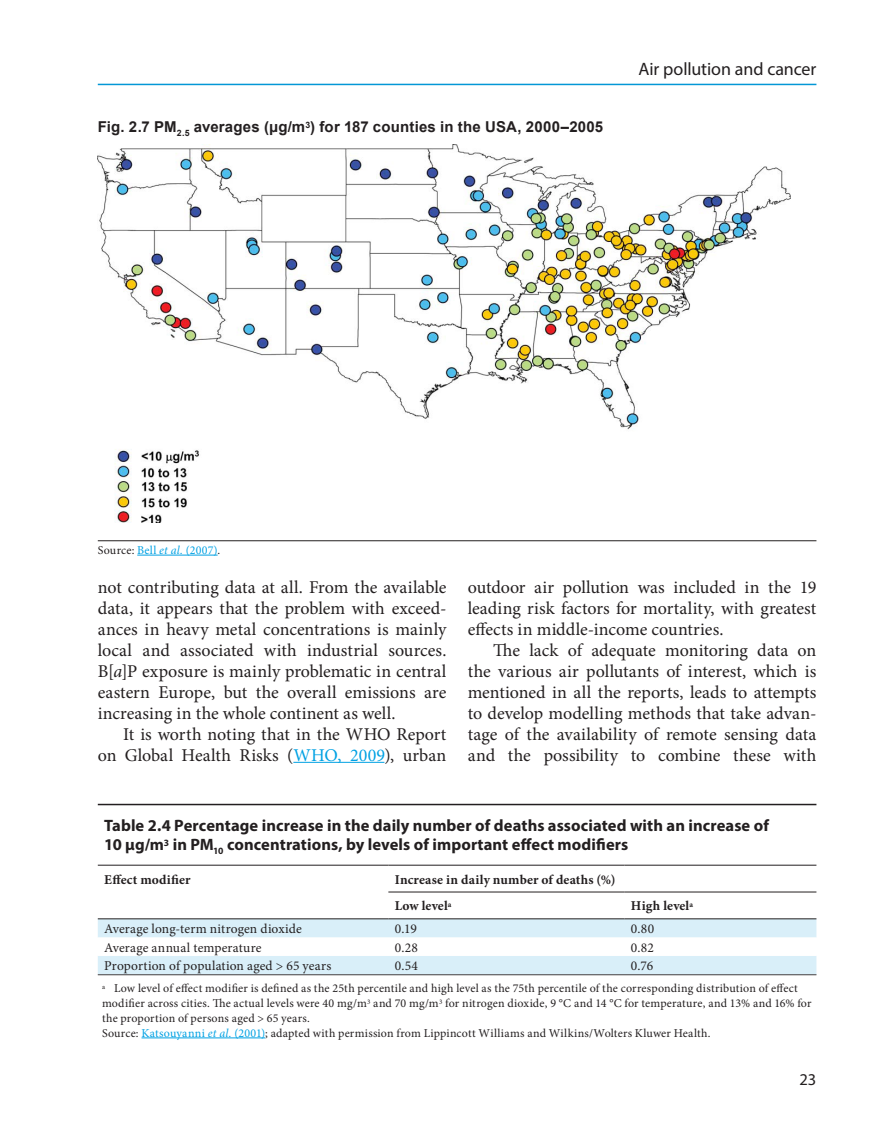
<style>
.page{position:relative;width:893px;height:1127px;background:#fff}
.page>*{position:absolute;margin:0;border:0;box-sizing:border-box;transform-origin:0 0}
.Para_Ind{font:18px/21px "Minion Pro";color:#231f20;text-align:justify}
.Left_RH{font:18px "Myriad Pro";letter-spacing:-.005em;color:#231f20}
.Tbl_Title{font:700 16.5px/19.5px "Myriad Pro";letter-spacing:.005em;color:#231f20}
.t1{font:16.5px "Myriad Pro";color:#231f20}
.Fig_Title{font:700 15px "Arial";letter-spacing:.01em;color:#231f20}
.Tbl_Body{font:13.5px "Minion Pro";letter-spacing:.005em;color:#231f20}
.Tbl_Col_Hd{font:700 13.5px "Minion Pro";letter-spacing:.015em;color:#231f20}
.Tbl_FN1{font:12px/15px "Minion Pro";letter-spacing:.015em;color:#231f20}
.Tbl_FN{font:12px "Minion Pro";letter-spacing:.02em;color:#231f20}
.Fig_FN1{font:12px "Minion Pro";letter-spacing:.02em;color:#00a1e3}
.s1{color:#231f20}
.s2{font-style:italic}
.s3{color:#00a1e3}
.s4{font-style:italic;color:#00a1e3}
</style>
<div class="page">
<hr style="left:98px;top:84px;width:718px;height:1px;background:#0397d6">
<hr style="left:293px;top:762px;width:91px;height:1px;background:#00a1e3">
<hr style="left:98px;top:540px;width:718px;height:1px;background:#231f20">
<hr style="left:137px;top:555px;width:81px;height:1px;background:#00a1e3">
<img style="left:98px;top:145px;width:693px;height:378px">
<hr style="left:98px;top:804px;width:718px;height:1px;background:#231f20">
<hr style="left:98px;top:974px;width:718px;height:1px;background:#231f20">
<hr style="left:142px;top:1037px;width:123px;height:1px;background:#00a1e3">
<svg style="left:98px;top:919px;width:718px;height:55px"></svg>
<hr style="left:98px;top:865px;width:290px;height:1px;background:#231f20">
<hr style="left:388px;top:865px;width:237px;height:1px;background:#231f20">
<hr style="left:625px;top:865px;width:191px;height:1px;background:#231f20">
<hr style="left:388px;top:891px;width:237px;height:1px;background:#231f20">
<hr style="left:625px;top:891px;width:191px;height:1px;background:#231f20">
<hr style="left:98px;top:918px;width:290px;height:1px;background:#231f20">
<hr style="left:388px;top:918px;width:237px;height:1px;background:#231f20">
<hr style="left:625px;top:918px;width:191px;height:1px;background:#231f20">
<p class="Fig_Title" style="left:98px;top:117px;width:507px">Fig. 2.7 PM<sub>2.5</sub> averages (μg/m<sup>3</sup>) for 187 counties in the USA, 2000–2005</p>
<p class="Left_RH" style="left:638px;top:58px;width:179px">Air pollution and cancer</p>
<p class="Fig_FN1" style="left:98px;top:542px;width:124px"><span class="s1">Source:</span> Bell <span class="s2">et al.</span> (2007)<span class="s1">.</span></p>
<p class="Para_Ind" style="left:98px;top:576px;width:350px">not contributing data at all. From the available data, it appears that the problem with exceed&shy;ances in heavy metal concentrations is mainly local and associated with industrial sources.<br>B[<span class="s2">a</span>]P exposure is mainly problematic in central eastern Europe, but the overall emissions are increasing in the whole continent as well.</p>
<p class="Para_Ind" style="left:98px;top:723px;width:350px;text-align:right">It is worth noting that in the WHO Report<br>on Global Health Risks (<span class="s3">WHO, 2009</span>), urban</p>
<p class="Para_Ind" style="left:468px;top:576px;width:350px">outdoor air pollution was included in the 19 leading risk factors for mortality, with greatest effects in middle-income countries.</p>
<p class="Para_Ind" style="left:468px;top:639px;width:350px;text-indent:26px">The lack of adequate monitoring data on the various air pollutants of interest, which is mentioned in all the reports, leads to attempts to develop modelling methods that take advan&shy;tage of the availability of remote sensing data and the possibility to combine these with</p>
<p class="Tbl_Title" style="left:104px;top:815px;width:666px">Table 2.4 Percentage increase in the daily number of deaths associated with an increase of<br>10 µg/m<sup>3</sup> in PM<sub>10</sub> concentrations, by levels of important effect modifiers</p>
<p class="Tbl_Col_Hd" style="left:104px;top:870px;width:88px">Effect modifier</p>
<p class="Tbl_Col_Hd" style="left:395px;top:870px;width:222px">Increase in daily number of deaths (%)</p>
<p class="Tbl_Col_Hd" style="left:395px;top:896px;width:58px">Low level<sup>a</sup></p>
<p class="Tbl_Col_Hd" style="left:631px;top:896px;width:64px">High level<sup>a</sup></p>
<p class="Tbl_Body" style="left:104px;top:920px;width:199px">Average long-term nitrogen dioxide</p>
<p class="Tbl_Body" style="left:395px;top:920px;width:24px">0.19</p>
<p class="Tbl_Body" style="left:631px;top:920px;width:25px">0.80</p>
<p class="Tbl_Body" style="left:104px;top:938px;width:159px">Average annual temperature</p>
<p class="Tbl_Body" style="left:395px;top:938px;width:25px">0.28</p>
<p class="Tbl_Body" style="left:631px;top:938px;width:24px">0.82</p>
<p class="Tbl_Body" style="left:104px;top:956px;width:229px">Proportion of population aged &gt; 65 years</p>
<p class="Tbl_Body" style="left:395px;top:956px;width:25px">0.54</p>
<p class="Tbl_Body" style="left:631px;top:956px;width:24px">0.76</p>
<p class="Tbl_FN1" style="left:102px;top:980px;width:711px"><sup>a</sup> Low level of effect modifier is defined as the 25th percentile and high level as the 75th percentile of the corresponding distribution of effect modifier across cities. The actual levels were 40 mg/m<sup>3</sup> and 70 mg/m<sup>3</sup> for nitrogen dioxide, 9 °C and 14 °C for temperature, and 13% and 16% for the proportion of persons aged &gt; 65 years.</p>
<p class="Tbl_FN" style="left:102px;top:1025px;width:610px">Source: <span class="s3">Katsouyanni</span> <span class="s4">et al.</span> <span class="s3">(2001)</span>; adapted with permission from Lippincott Williams and Wilkins/Wolters Kluwer Health.</p>
<p class="t1" style="left:799px;top:1069px;width:18px">23</p>
</div>
